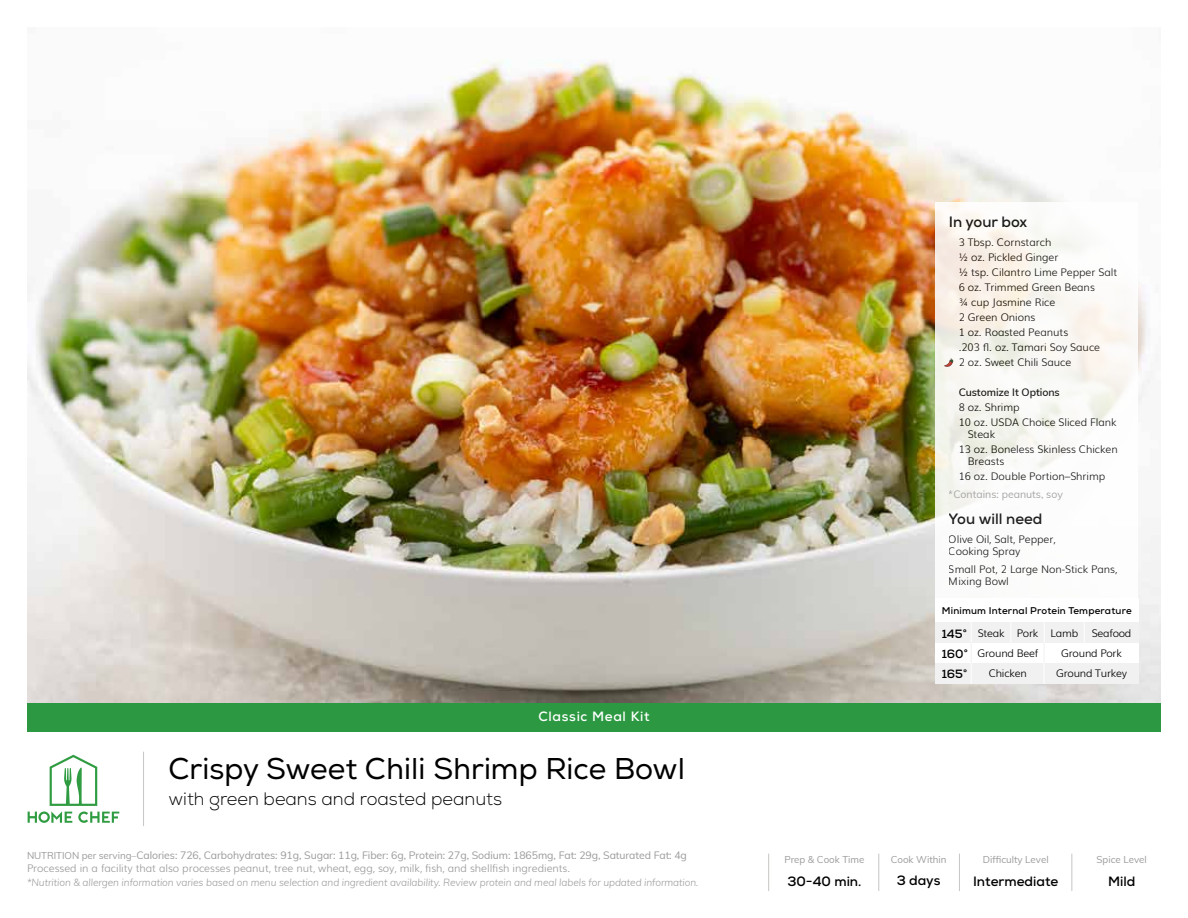
<style>
.page{position:relative;width:1188px;height:918px;background:#fff}
.page>*{position:absolute;margin:0;border:0;box-sizing:border-box;transform-origin:0 0}
.t1{font:30px "Nexa";color:#000}
.t2{font:300 18px "Nexa";color:#000}
.t3{font:700 15px "Nexa";color:#000}
.t4{font:700 13.5px "Nexa";color:#000}
.t5{font:700 13.5px "Nexa";letter-spacing:.05em;color:#fff}
.t6{font:700 12px/20px "Nexa";color:#000;text-align:justify}
.t7{font:300 10.5px/15px "Muli";letter-spacing:-.005em;color:#000}
.t8{font:300 10.5px/13.5px "Muli";letter-spacing:-.005em;color:#9a9a9a}
.t9{font:10.5px "Muli";color:#9a9a9a}
.t10{font:600 10.5px "Muli";letter-spacing:-.005em;color:#000}
.t11{font:italic 300 10.2px "Muli";letter-spacing:-.005em;color:#9a9a9a}
.t12{font:9.75px "Muli";color:#9a9a9a}
.t13{font:700 9.75px "Nexa";letter-spacing:.02em;color:#000}
.s1{font-weight:400;font-size:9.75px}
.s2{font-weight:400}
</style>
<div class="page">
<img style="left:27px;top:60px;width:1134px;height:643px">
<hr style="left:143px;top:752px;width:1px;height:74px;background:#c7c6c5">
<hr style="left:878px;top:854px;width:1px;height:37px;background:#c7c6c5">
<hr style="left:768px;top:854px;width:1px;height:37px;background:#c7c6c5">
<hr style="left:959px;top:854px;width:1px;height:37px;background:#c7c6c5">
<hr style="left:1071px;top:854px;width:1px;height:37px;background:#c7c6c5">
<svg style="left:28px;top:755px;width:91px;height:68px"></svg>
<svg style="left:935px;top:203px;width:203px;height:396px"></svg>
<svg style="left:944px;top:358px;width:9px;height:9px"></svg>
<div style="left:935px;top:599px;width:203px;height:85px;background:#fff"></div>
<div style="left:935px;top:663px;width:203px;height:21px;background:#f1f1f1"></div>
<div style="left:935px;top:622px;width:203px;height:21px;background:#f1f1f1"></div>
<div style="left:27px;top:703px;width:1134px;height:28px;background:#2c9942"></div>
<p class="t5" style="left:538px;top:708px;width:113px">Classic Meal Kit</p>
<h1 class="t1" style="left:168px;top:751px;width:518px">Crispy Sweet Chili Shrimp Rice Bowl</h1>
<h2 class="t2" style="left:168px;top:788px;width:335px">with green beans and roasted peanuts</h2>
<p class="t8" style="left:27px;top:847px;width:661px"><span class="s1">NUTRITION per serving–</span><span class="s2">Calories: 726, Carbohydrates: 91g, Sugar: 11g, Fiber: 6g, Protein: 27g, Sodium: 1865mg, Fat: 29g, Saturated Fat: 4g<br></span>Processed in a facility that also processes peanut, tree nut, wheat, egg, soy, milk, fish, and shellfish ingredients.</p>
<p class="t11" style="left:27px;top:875px;width:673px">*Nutrition &amp; allergen information varies based on menu selection and ingredient availability. Review protein and meal labels for updated information.</p>
<h3 class="t3" style="left:949px;top:213px;width:80px">In your box</h3>
<p class="t7" style="left:959px;top:234px;width:160px">3 Tbsp. Cornstarch<br>½ oz. Pickled Ginger<br>½ tsp. Cilantro Lime Pepper Salt<br>6 oz. Trimmed Green Beans<br>¾ cup Jasmine Rice<br>2 Green Onions<br>1 oz. Roasted Peanuts<br>.203 fl. oz. Tamari Soy Sauce<br>2 oz. Sweet Chili Sauce</p>
<p class="t10" style="left:959px;top:385px;width:103px">Customize It Options</p>
<p class="t7" style="left:959px;top:399px;width:160px">8 oz. Shrimp<br>10 oz. USDA Choice Sliced Flank</p>
<p class="t7" style="left:959px;top:426px;width:161px;text-indent:9px">Steak<br>13 oz. Boneless Skinless Chicken</p>
<p class="t7" style="left:959px;top:453px;width:148px;text-indent:9px">Breasts<br>16 oz. Double Portion–Shrimp</p>
<p class="t9" style="left:949px;top:487px;width:116px">*Contains: peanuts, soy</p>
<h3 class="t3" style="left:949px;top:509px;width:95px">You will need</h3>
<p class="t7" style="left:949px;top:532px;width:108px;line-height:12px">Olive Oil, Salt, Pepper,<br>Cooking Spray</p>
<p class="t7" style="left:949px;top:563px;width:170px;line-height:12px">Small Pot, 2 Large Non-Stick Pans,<br>Mixing Bowl</p>
<p class="t13" style="left:942px;top:605px;width:191px">Minimum Internal Protein Temperature</p>
<p class="t7" style="left:978px;top:625px;width:28px">Steak</p>
<p class="t7" style="left:1051px;top:625px;width:29px">Lamb</p>
<p class="t7" style="left:1092px;top:625px;width:41px">Seafood</p>
<p class="t7" style="left:1056px;top:665px;width:72px">Ground Turkey</p>
<p class="t6" style="left:942px;top:623px;width:28px">145° 160° 165°</p>
<p class="t7" style="left:1017px;top:625px;width:23px">Pork</p>
<p class="t7" style="left:989px;top:665px;width:40px">Chicken</p>
<p class="t7" style="left:978px;top:645px;width:62px">Ground Beef</p>
<p class="t7" style="left:1061px;top:645px;width:62px">Ground Pork</p>
<p class="t12" style="left:784px;top:853px;width:82px">Prep &amp; Cook Time</p>
<p class="t12" style="left:891px;top:853px;width:57px">Cook Within</p>
<p class="t12" style="left:983px;top:853px;width:67px">Difficulty Level</p>
<p class="t12" style="left:1097px;top:853px;width:52px">Spice Level</p>
<p class="t4" style="left:787px;top:872px;width:76px">30-40 min.</p>
<p class="t4" style="left:897px;top:872px;width:45px">3 days</p>
<p class="t4" style="left:973px;top:872px;width:87px">Intermediate</p>
<p class="t4" style="left:1108px;top:872px;width:29px">Mild</p>
</div>
